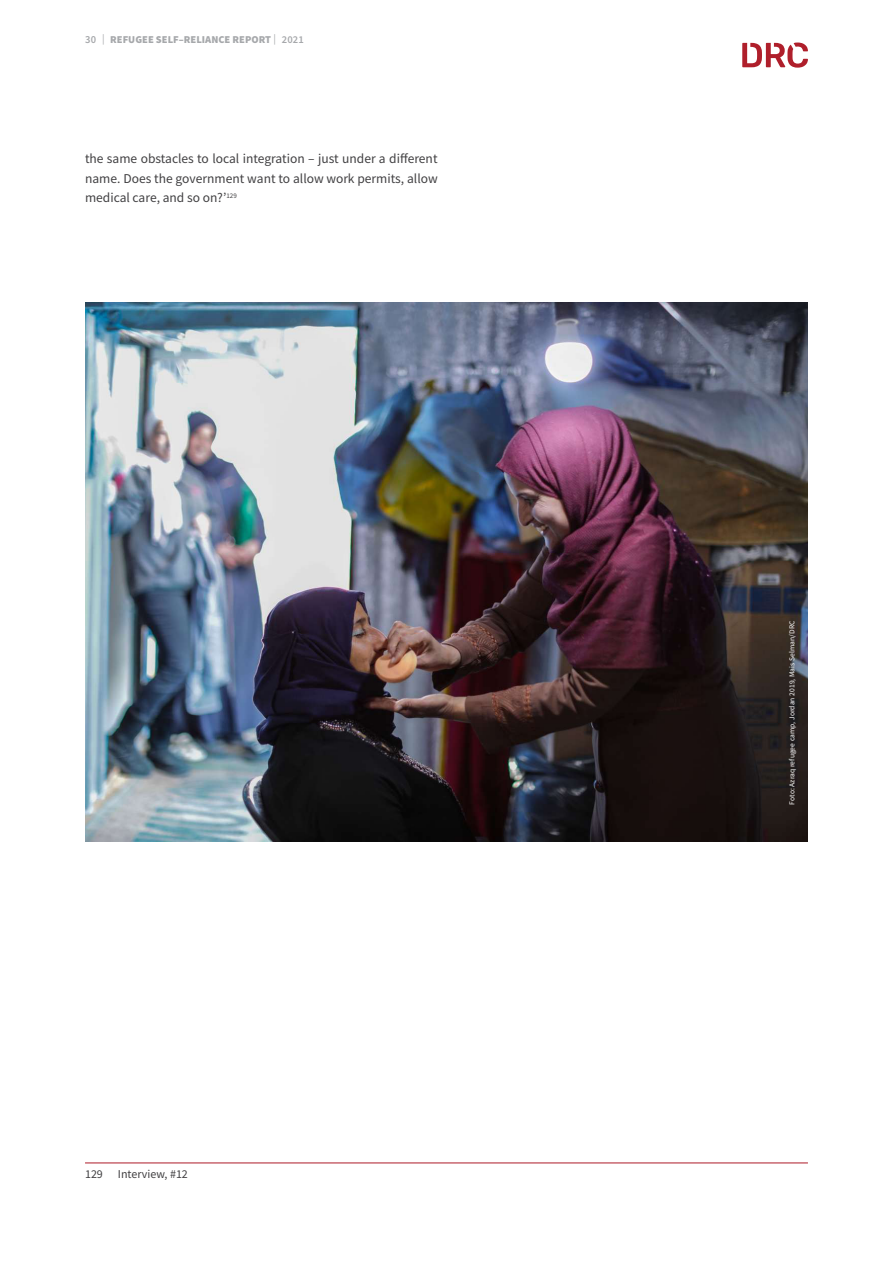
<style>
.page{position:relative;width:893px;height:1263px;background:#fff}
.page>*{position:absolute;margin:0;border:0;box-sizing:border-box;transform-origin:0 0}
.t1{font:13.5px/19.5px "Source Sans Variable";color:#414042;text-align:justify}
.t2{font:12px "Source Sans Variable";color:#414042}
.t3{font:900 10.5px "Source Sans Pro";color:#a6a8ab}
.t4{font:7.5px "Source Sans Pro";letter-spacing:.01em;color:#fff}
.s1{font-weight:600}
.s2{font-weight:400}
</style>
<div class="page">
<svg style="left:742px;top:43px;width:66px;height:25px"></svg>
<hr style="left:85px;top:1162px;width:723px;height:1px;background:#ad1a28">
<img style="left:85px;top:303px;width:723px;height:538px">
<p class="t3" style="left:85px;top:32px;width:220px"><span class="s1">30</span> <span class="s2">|</span> REFUGEE SELF–RELIANCE REPORT <span class="s2">|</span> <span class="s1">2021</span></p>
<p class="t1" style="left:85px;top:149px;width:354px">the same obstacles to local integration – just under a different name. Does the government want to allow work permits, allow medical care, and so on?’<sup>129</sup></p>
<p class="t2" style="left:85px;top:1167px;width:104px">129 Interview, #12</p>
<p class="t4" style="left:787px;top:804px;width:185px;rotate:-90deg">Foto: Azraq refugee camp, Jordan 2019, Mais Selman/DRC</p>
</div>
